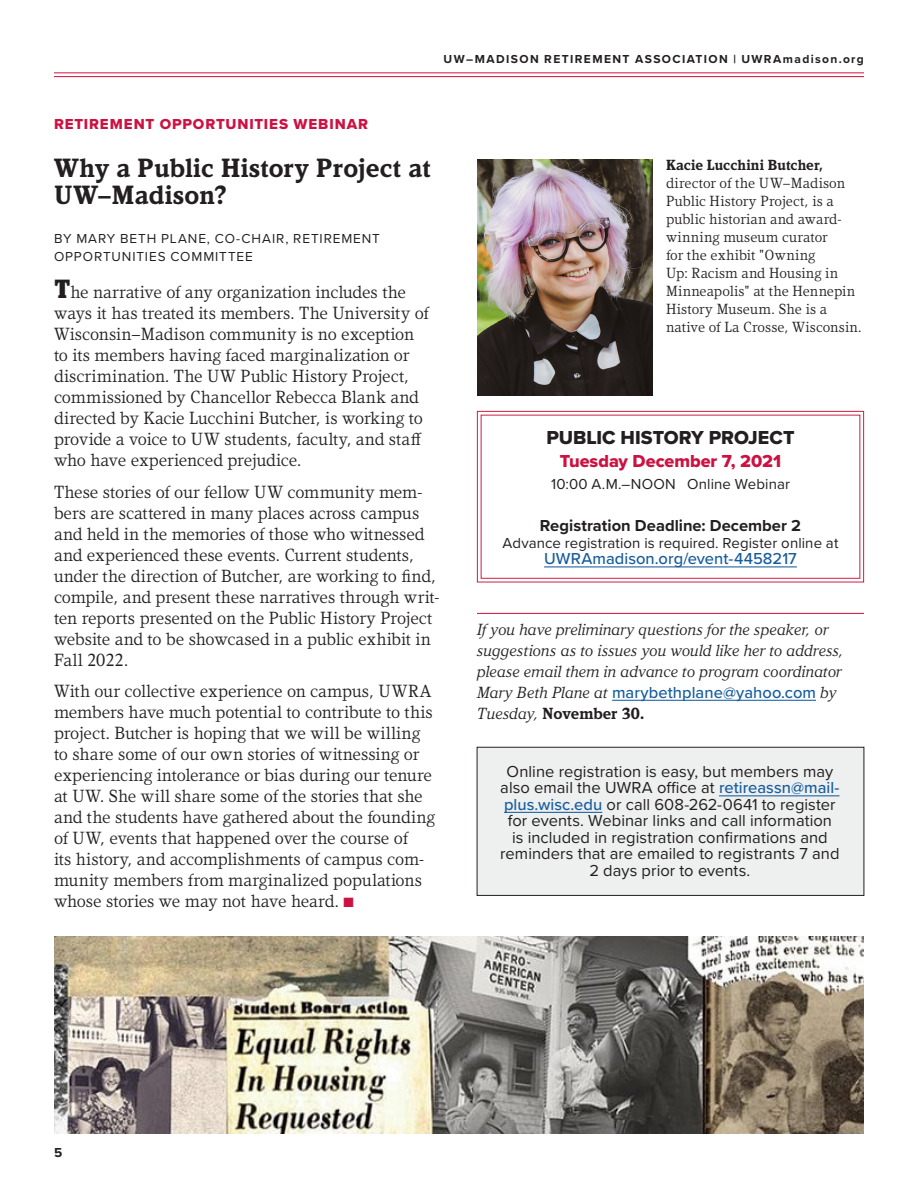
<style>
.page{position:relative;width:918px;height:1188px;background:#fff}
.page>*{position:absolute;margin:0;border:0;box-sizing:border-box;transform-origin:0 0}
.HED3-KandalBold-18-1{font:700 27px/27px "Kandal";letter-spacing:.005em;color:#231f20}
.t1{font:19.5px "Proxima Nova Extrabld";color:#231f20}
.TEXTPLUS-Kandal-Book{font:18px/21px "Kandal";letter-spacing:-.005em;color:#231f20}
.t2{font:18px "Proxima Nova Extrabld";color:#cd1141}
.t3{font:16.5px/16.5px "Proxima Nova";letter-spacing:.005em;color:#231f20;text-align:center}
.FOLLOW-KandalBookIta{font:italic 16.5px/21px "Kandal";color:#231f20}
.TEXT-KandalBook-12-1{font:700 16.5px "Proxima Nova";color:#231f20}
.hyperlink_style{font:500 16.5px "Proxima Nova";letter-spacing:.005em;color:#175d9e}
.CAPTION-KandalBold-1{font:15px/18px "Kandal";letter-spacing:.01em;color:#231f20}
.t4{font:15px "Proxima Nova";letter-spacing:.005em;color:#231f20}
.KICKER-ProximaBlk-Re{font:15px "Proxima Nova Extrabld";letter-spacing:.06em;color:#cd1141}
.BYLINE-ProximaReg-9{font:13.5px/18px "Proxima Nova";letter-spacing:.07em;color:#231f20}
.t5{font:700 13.5px "Proxima Nova";color:#231f20}
.t6{font:700 12px "Proxima Nova";letter-spacing:.115em;color:#231f20}
.s1{font-weight:900;font-size:27px}
.s2{color:#cd1141}
.s3{font-weight:700}
.s4{font-family:"Proxima Nova";font-weight:500;font-style:normal;color:#175d9e}
.s5{font-weight:700;font-style:normal}
.s6{font-weight:500;color:#175d9e}
</style>
<div class="page">
<hr style="left:54px;top:72px;width:810px;height:1px;background:#cd1141">
<hr style="left:54px;top:76px;width:810px;height:1px;background:#cd1141">
<div style="left:477px;top:747px;width:387px;height:149px;background:#eeefef"></div>
<svg style="left:477px;top:411px;width:387px;height:172px"></svg>
<div style="left:481px;top:415px;width:379px;height:164px;border:1px solid #cf1e45"></div>
<img style="left:477px;top:159px;width:175px;height:237px">
<img style="left:55px;top:936px;width:809px;height:198px">
<hr style="left:477px;top:613px;width:387px;height:1px;background:#cd1141">
<hr style="left:612px;top:700px;width:204px;height:1px;background:#175d9e">
<p class="t6" style="left:444px;top:51px;width:422px">UW–MADISON RETIREMENT ASSOCIATION | UWRAmadison.org</p>
<p class="KICKER-ProximaBlk-Re" style="left:54px;top:113px;width:315px">RETIREMENT OPPORTUNITIES WEBINAR</p>
<p class="HED3-KandalBold-18-1" style="left:54px;top:154px;width:378px">Why a Public History Project at<br>UW–Madison?</p>
<p class="BYLINE-ProximaReg-9" style="left:54px;top:229px;width:327px">BY MARY BETH PLANE, CO-CHAIR, RETIREMENT<br>OPPORTUNITIES COMMITTEE</p>
<p class="TEXTPLUS-Kandal-Book" style="left:54px;top:282px;width:376px"><span class="s1">T</span>he narrative of any organization includes the ways it has treated its members. The University of Wisconsin–Madison community is no exception to its members having faced marginalization or discrimination. The UW Public History Project, commissioned by Chancellor Rebecca Blank and directed by Kacie Lucchini Butcher, is working to provide a voice to UW students, faculty, and staff who have experienced prejudice.</p>
<p class="TEXTPLUS-Kandal-Book" style="left:54px;top:481px;width:387px">These stories of our fellow UW community mem&shy;bers are scattered in many places across campus and held in the memories of those who witnessed and experienced these events. Current students, under the direction of Butcher, are working to find, compile, and present these narratives through writ&shy;ten reports presented on the Public History Project website and to be showcased in a public exhibit in Fall 2022.</p>
<p class="TEXTPLUS-Kandal-Book" style="left:54px;top:681px;width:383px">With our collective experience on campus, UWRA members have much potential to contribute to this project. Butcher is hoping that we will be willing to share some of our own stories of witnessing or experiencing intolerance or bias during our tenure at UW. She will share some of the stories that she and the students have gathered about the founding of UW, events that happened over the course of<br>its history, and accomplishments of campus com&shy;munity members from marginalized populations whose stories we may not have heard. <span class="s2">■</span></p>
<p class="CAPTION-KandalBold-1" style="left:666px;top:156px;width:197px"><span class="s3">Kacie Lucchini Butcher, </span>director of the UW–Madison<br>Public History Project, is a public historian and award&shy;winning museum curator<br>for the exhibit "Owning<br>Up: Racism and Housing in<br>Minneapolis" at the Hennepin<br>History Museum. She is a native of La Crosse, Wisconsin.</p>
<p class="t1" style="left:546px;top:423px;width:250px">PUBLIC HISTORY PROJECT</p>
<p class="t2" style="left:560px;top:447px;width:223px">Tuesday December 7, 2021</p>
<p class="t4" style="left:551px;top:473px;width:240px">10:00 A.M.–NOON Online Webinar</p>
<p class="TEXT-KandalBook-12-1" style="left:540px;top:514px;width:263px">Registration Deadline: December 2</p>
<p class="t4" style="left:503px;top:532px;width:337px">Advance registration is required. Register online at</p>
<p class="hyperlink_style" style="left:544px;top:547px;width:254px">UWRAmadison.org/event-4458217</p>
<p class="FOLLOW-KandalBookIta" style="left:477px;top:619px;width:368px">If you have preliminary questions for the speaker, or suggestions as to issues you would like her to address, please email them in advance to program coordinator Mary Beth Plane at <span class="s4">marybethplane@yahoo.com</span> by Tuesday, <span class="s5">November 30.</span></p>
<p class="t3" style="left:500px;top:762px;width:341px">Online registration is easy, but members may also email the UWRA office at <span class="s6">retireassn@mail&shy;plus.wisc.edu</span> or call 608-262-0641 to register for events. Webinar links and call information is included in registration confirmations and reminders that are emailed to registrants 7 and 2 days prior to events.</p>
<p class="t5" style="left:54px;top:1142px;width:10px">5</p>
</div>
